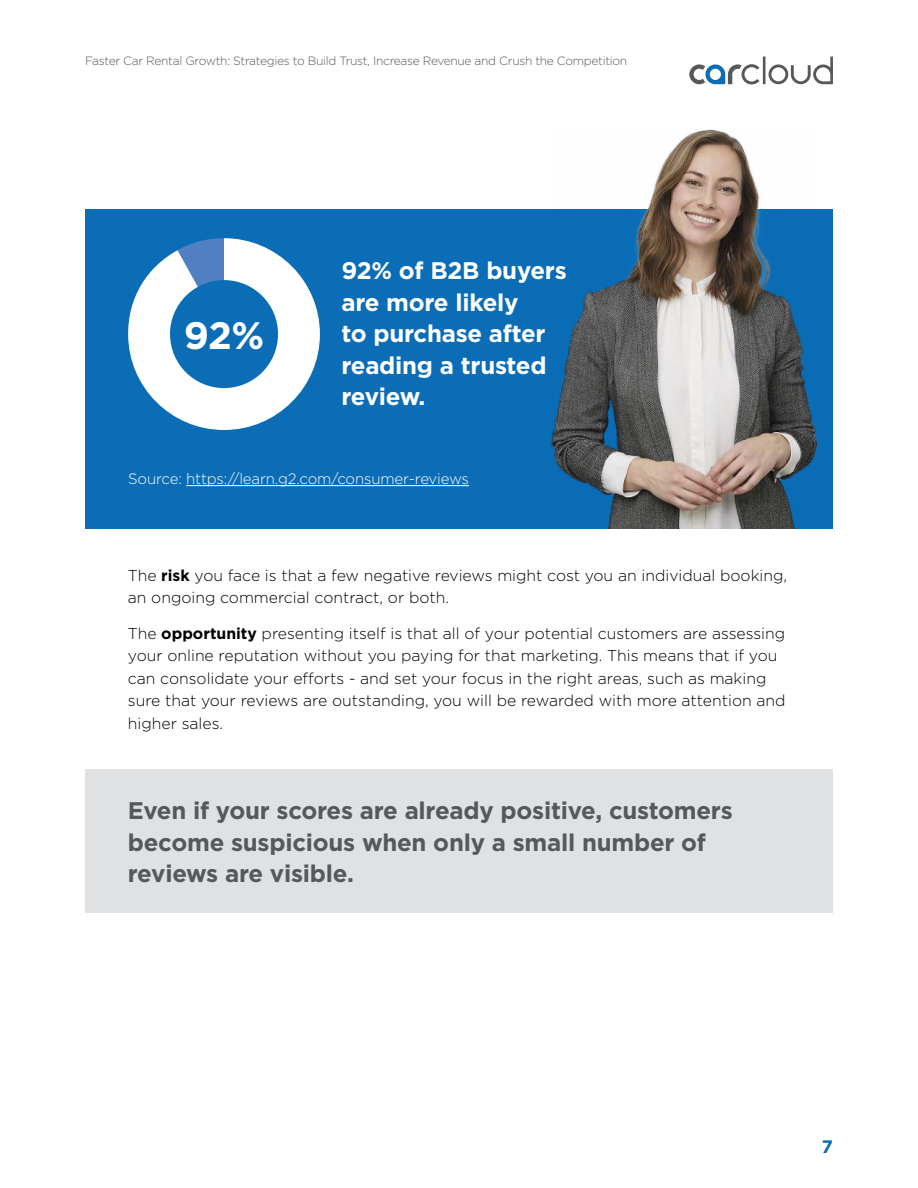
<style>
.page{position:relative;width:918px;height:1188px;background:#fff}
.page>*{position:absolute;margin:0;border:0;box-sizing:border-box;transform-origin:0 0}
.t1{font:700 38.1px "Gotham";color:#fff}
.t2{font:700 24px/31.5px "Gotham";letter-spacing:-.01em;color:#57585b}
.t3{font:700 24px/31.5px "Gotham";letter-spacing:-.01em;color:#fff}
.t4{font:700 18px "Gotham";color:#0b6db6}
.t5{font:300 15.75px/22.5px "Gotham";color:#000}
.t6{font:300 15px "Gotham";letter-spacing:-.01em;color:#fff}
.t7{font:300 12px "Gotham";letter-spacing:-.025em;color:#57585b}
.s1{font-weight:700}
</style>
<div class="page">
<svg style="left:689px;top:64px;width:70px;height:20px"></svg>
<hr style="left:763px;top:57px;width:3px;height:27px;background:#57585b">
<svg style="left:769px;top:57px;width:64px;height:27px"></svg>
<div style="left:85px;top:209px;width:748px;height:320px;background:#0b6db6"></div>
<div style="left:85px;top:769px;width:748px;height:144px;background:#e0e1e3"></div>
<svg style="left:128px;top:238px;width:192px;height:192px"></svg>
<div style="left:170px;top:280px;width:108px;height:108px;background:#0b6db6;border-radius:50%"></div>
<img style="left:552px;top:129px;width:265px;height:400px">
<hr style="left:186px;top:485px;width:283px;height:1px;background:#fff">
<p class="t7" style="left:85px;top:55px;width:544px">Faster Car Rental Growth: Strategies to Build Trust, Increase Revenue and Crush the Competition</p>
<h1 class="t1" style="left:184px;top:319px;width:82px">92%</h1>
<h2 class="t3" style="left:341px;top:256px;width:227px">92% of B2B buyers are more likely<br>to purchase after reading a trusted review.</h2>
<p class="t6" style="left:128px;top:472px;width:342px">Source: https://learn.g2.com/consumer-reviews</p>
<p class="t5" style="left:128px;top:565px;width:661px">The <span class="s1">risk</span> you face is that a few negative reviews might cost you an individual booking, an ongoing commercial contract, or both.</p>
<p class="t5" style="left:128px;top:623px;width:659px">The <span class="s1">opportunity</span> presenting itself is that all of your potential customers are assessing your online reputation without you paying for that marketing. This means that if you can consolidate your efforts - and set your focus in the right areas, such as making sure that your reviews are outstanding, you will be rewarded with more attention and higher sales.</p>
<h2 class="t2" style="left:128px;top:796px;width:606px">Even if your scores are already positive, customers become suspicious when only a small number of reviews are visible.</h2>
<p class="t4" style="left:822px;top:1138px;width:13px">7</p>
</div>
